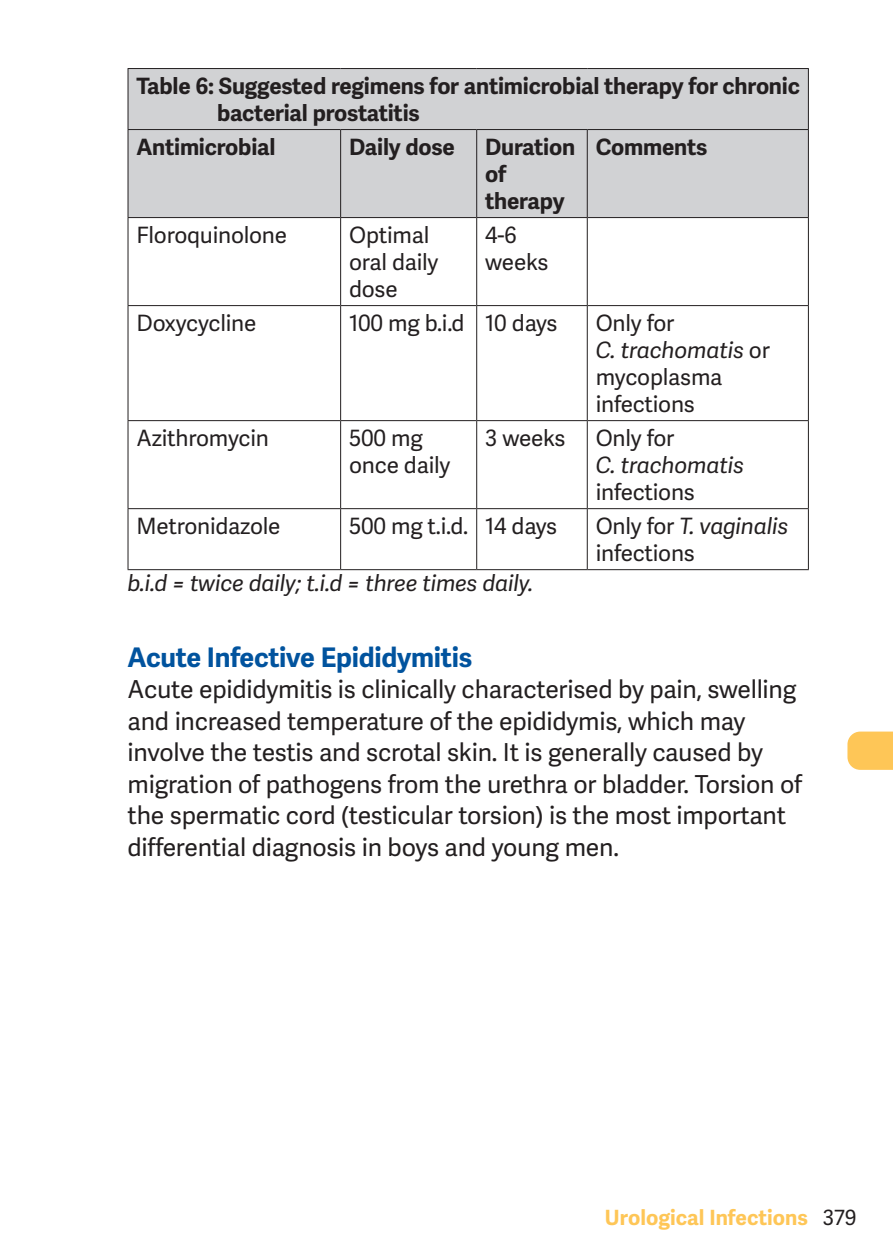
<style>
.page{position:relative;width:893px;height:1259px;background:#fff}
.page>*{position:absolute;margin:0;border:0;box-sizing:border-box;transform-origin:0 0}
.t1{font:700 27px "Adelle Sans";letter-spacing:-.01em;color:#01539e}
.t2{font:24.6px/31.5px "Adelle Sans";letter-spacing:-.01em;color:#231f20}
.t3{font:22.5px/27px "Adelle Sans";letter-spacing:-.01em;color:#231f20}
.t4{font:700 22.5px/27px "Adelle Sans";letter-spacing:-.01em;color:#231f20}
.t5{font:italic 22.5px "Adelle Sans";letter-spacing:-.01em;color:#231f20}
.t6{font:700 21px "Adelle Sans";color:#fec657}
.s1{font-style:italic}
.s2{font-weight:400;color:#231f20}
</style>
<div class="page">
<svg style="left:847px;top:731px;width:46px;height:39px;background:#fec962"></svg>
<div style="left:129px;top:69px;width:679px;height:148px;background:#d1d2d4"></div>
<hr style="left:808px;top:69px;width:1px;height:60px;background:#231f20">
<hr style="left:127px;top:218px;width:2px;height:87px;background:#231f20">
<hr style="left:808px;top:218px;width:1px;height:87px;background:#231f20">
<hr style="left:127px;top:306px;width:2px;height:114px;background:#231f20">
<hr style="left:808px;top:306px;width:1px;height:114px;background:#231f20">
<hr style="left:127px;top:421px;width:2px;height:87px;background:#231f20">
<hr style="left:808px;top:421px;width:1px;height:87px;background:#231f20">
<hr style="left:127px;top:509px;width:2px;height:60px;background:#231f20">
<hr style="left:808px;top:509px;width:1px;height:60px;background:#231f20">
<hr style="left:128px;top:569px;width:213px;height:1px;background:#231f20">
<hr style="left:341px;top:569px;width:136px;height:1px;background:#231f20">
<hr style="left:477px;top:569px;width:110px;height:1px;background:#231f20">
<hr style="left:587px;top:569px;width:222px;height:1px;background:#231f20">
<hr style="left:128px;top:68px;width:213px;height:1px;background:#231f20">
<hr style="left:127px;top:69px;width:2px;height:60px;background:#231f20">
<hr style="left:341px;top:68px;width:136px;height:1px;background:#231f20">
<hr style="left:477px;top:68px;width:110px;height:1px;background:#231f20">
<hr style="left:587px;top:68px;width:222px;height:1px;background:#231f20">
<hr style="left:128px;top:129px;width:213px;height:1px;background:#231f20">
<hr style="left:127px;top:130px;width:2px;height:87px;background:#231f20">
<hr style="left:808px;top:130px;width:1px;height:87px;background:#231f20">
<hr style="left:128px;top:217px;width:213px;height:1px;background:#231f20">
<hr style="left:341px;top:217px;width:136px;height:1px;background:#231f20">
<hr style="left:477px;top:217px;width:110px;height:1px;background:#231f20">
<hr style="left:587px;top:217px;width:222px;height:1px;background:#231f20">
<hr style="left:341px;top:129px;width:136px;height:1px;background:#231f20">
<hr style="left:340px;top:130px;width:1px;height:87px;background:#231f20">
<hr style="left:477px;top:129px;width:110px;height:1px;background:#231f20">
<hr style="left:476px;top:130px;width:1px;height:87px;background:#231f20">
<hr style="left:587px;top:129px;width:222px;height:1px;background:#231f20">
<hr style="left:587px;top:130px;width:1px;height:87px;background:#231f20">
<hr style="left:340px;top:218px;width:1px;height:87px;background:#231f20">
<hr style="left:476px;top:218px;width:1px;height:87px;background:#231f20">
<hr style="left:587px;top:218px;width:1px;height:87px;background:#231f20">
<hr style="left:128px;top:305px;width:213px;height:1px;background:#231f20">
<hr style="left:341px;top:305px;width:136px;height:1px;background:#231f20">
<hr style="left:340px;top:306px;width:1px;height:114px;background:#231f20">
<hr style="left:477px;top:305px;width:110px;height:1px;background:#231f20">
<hr style="left:476px;top:306px;width:1px;height:114px;background:#231f20">
<hr style="left:587px;top:305px;width:222px;height:1px;background:#231f20">
<hr style="left:587px;top:306px;width:1px;height:114px;background:#231f20">
<hr style="left:128px;top:420px;width:213px;height:1px;background:#231f20">
<hr style="left:341px;top:420px;width:136px;height:1px;background:#231f20">
<hr style="left:340px;top:421px;width:1px;height:87px;background:#231f20">
<hr style="left:477px;top:420px;width:110px;height:1px;background:#231f20">
<hr style="left:476px;top:421px;width:1px;height:87px;background:#231f20">
<hr style="left:587px;top:420px;width:222px;height:1px;background:#231f20">
<hr style="left:587px;top:421px;width:1px;height:87px;background:#231f20">
<hr style="left:128px;top:508px;width:213px;height:1px;background:#231f20">
<hr style="left:341px;top:508px;width:136px;height:1px;background:#231f20">
<hr style="left:340px;top:509px;width:1px;height:60px;background:#231f20">
<hr style="left:477px;top:508px;width:110px;height:1px;background:#231f20">
<hr style="left:476px;top:509px;width:1px;height:60px;background:#231f20">
<hr style="left:587px;top:508px;width:222px;height:1px;background:#231f20">
<hr style="left:587px;top:509px;width:1px;height:60px;background:#231f20">
<p class="t4" style="left:217px;top:73px;width:584px;text-indent:-81px">Table 6: Suggested regimens for antimicrobial therapy for chronic bacterial prostatitis</p>
<p class="t4" style="left:137px;top:134px;width:141px">Antimicrobial</p>
<p class="t4" style="left:349px;top:134px;width:107px">Daily dose</p>
<p class="t4" style="left:485px;top:134px;width:91px">Duration of therapy</p>
<p class="t4" style="left:596px;top:134px;width:113px">Comments</p>
<p class="t3" style="left:137px;top:222px;width:152px">Floroquinolone</p>
<p class="t3" style="left:349px;top:222px;width:91px">Optimal oral daily dose</p>
<p class="t3" style="left:485px;top:222px;width:65px">4-6 weeks</p>
<p class="t3" style="left:137px;top:310px;width:121px">Doxycycline</p>
<p class="t3" style="left:349px;top:310px;width:210px">100 mg b.i.d 10 days</p>
<p class="t3" style="left:596px;top:310px;width:176px">Only for<br><span class="s1">C. trachomatis</span> or mycoplasma infections</p>
<p class="t3" style="left:137px;top:425px;width:134px">Azithromycin</p>
<p class="t3" style="left:349px;top:425px;width:103px">500 mg once daily</p>
<p class="t3" style="left:485px;top:425px;width:82px">3 weeks</p>
<p class="t3" style="left:596px;top:425px;width:80px">Only for</p>
<p class="t5" style="left:596px;top:452px;width:150px">C. trachomatis</p>
<p class="t3" style="left:596px;top:479px;width:101px">infections</p>
<p class="t3" style="left:137px;top:513px;width:145px">Metronidazole</p>
<p class="t3" style="left:349px;top:513px;width:210px">500 mg t.i.d. 14 days</p>
<p class="t3" style="left:596px;top:513px;width:194px">Only for <span class="s1">T. vaginalis </span>infections</p>
<p class="t5" style="left:128px;top:570px;width:407px">b.i.d = twice daily; t.i.d = three times daily.</p>
<p class="t1" style="left:128px;top:641px;width:346px">Acute Infective Epididymitis</p>
<p class="t2" style="left:128px;top:674px;width:676px">Acute epididymitis is clinically characterised by pain, swelling and increased temperature of the epididymis, which may involve the testis and scrotal skin. It is generally caused by migration of pathogens from the urethra or bladder. Torsion of the spermatic cord (testicular torsion) is the most important differential diagnosis in boys and young men.</p>
<p class="t6" style="left:605px;top:1204px;width:253px">Urological Infections <span class="s2">379</span></p>
</div>
